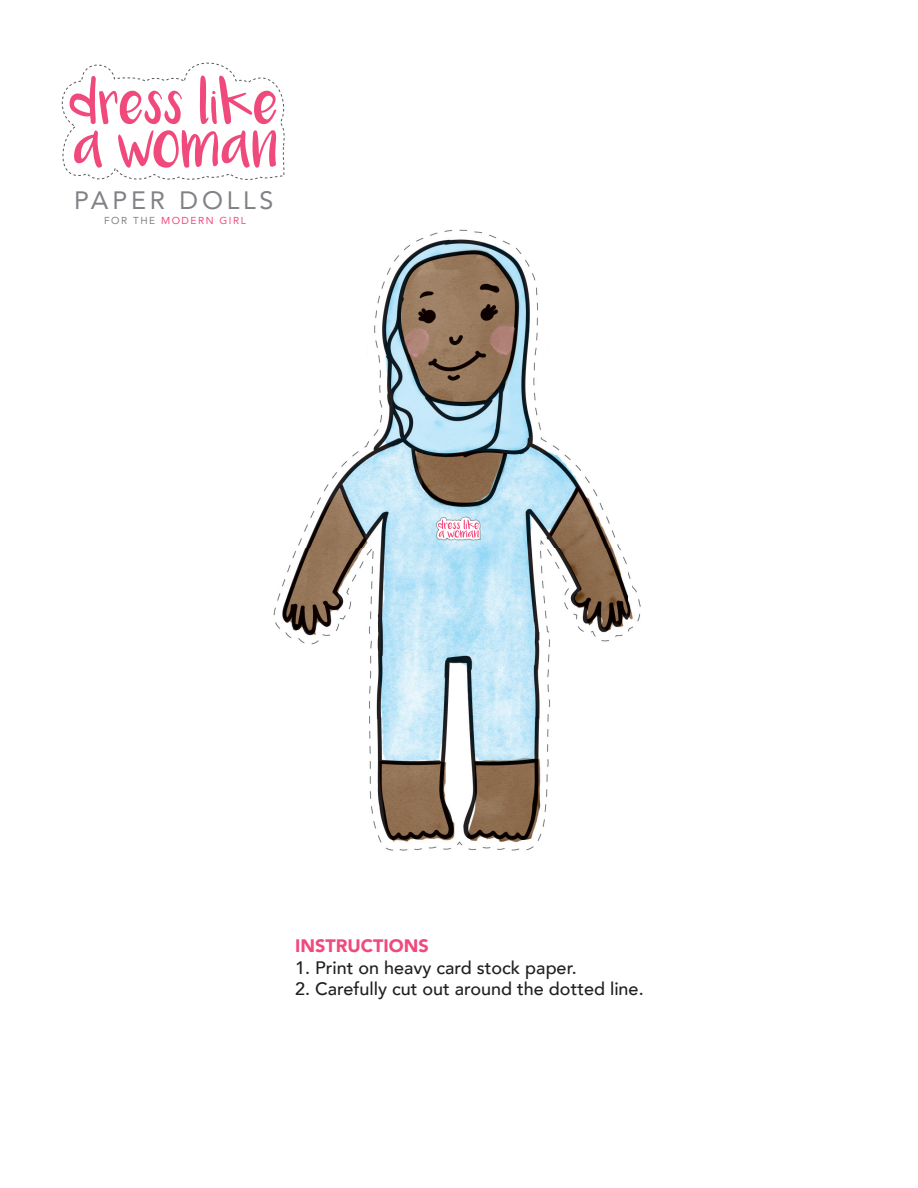
<style>
.page{position:relative;width:918px;height:1188px;background:#fff}
.page>*{position:absolute;margin:0;border:0;box-sizing:border-box;transform-origin:0 0}
.t1{font:25.05px "Avenir";letter-spacing:.15em;color:#808285}
.t2{font:500 18px "Avenir";color:#231f20}
.t3{font:900 18px "Avenir";color:#f0497d}
.t4{font:10.05px "Avenir";letter-spacing:.15em;color:#f04a7c}
.s1{color:#808285}
</style>
<div class="page">
<img style="left:273px;top:229px;width:368px;height:622px">
<svg style="left:61px;top:62px;width:224px;height:118px"></svg>
<svg style="left:435px;top:516px;width:47px;height:25px"></svg>
<h1 class="t1" style="left:74px;top:180px;width:201px">PAPER DOLLS</h1>
<p class="t4" style="left:104px;top:213px;width:143px"><span class="s1">FOR THE</span> MODERN GIRL</p>
<p class="t3" style="left:295px;top:931px;width:135px">INSTRUCTIONS</p>
<p class="t2" style="left:295px;top:952px;width:283px">1. Print on heavy card stock paper.</p>
<p class="t2" style="left:295px;top:974px;width:350px">2. Carefully cut out around the dotted line.</p>
</div>
